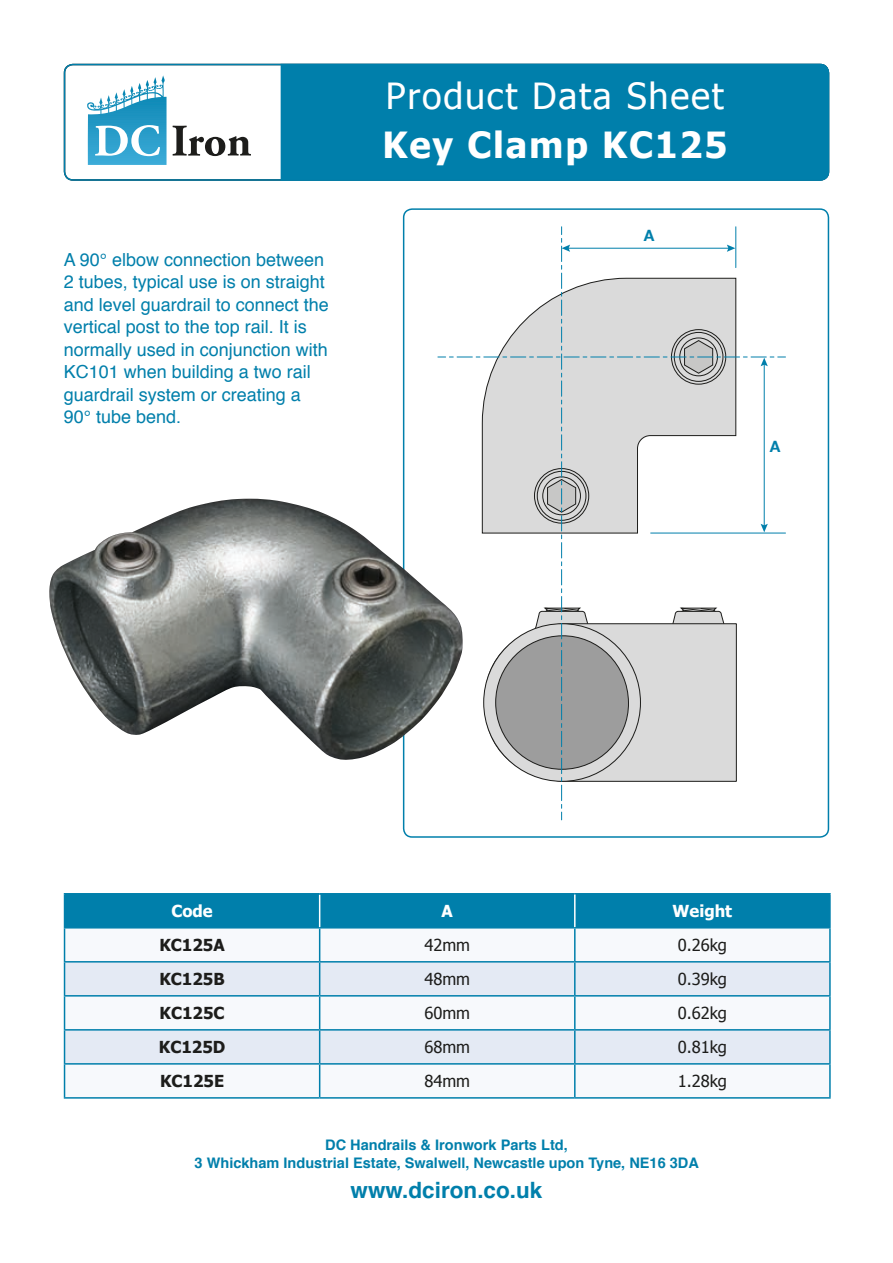
<style>
.page{position:relative;width:893px;height:1263px;background:#fff}
.page>*{position:absolute;margin:0;border:0;box-sizing:border-box;transform-origin:0 0}
.t1{font:36px "Tahoma";letter-spacing:.05em;color:#fff}
.t2{font:700 36px "Tahoma";letter-spacing:.05em;color:#fff}
.t3{font:700 22.5px "Helvetica";color:#007fab}
.t4{font:18px/22.5px "Helvetica";color:#007fab}
.t5{font:16.5px "Tahoma";color:#1d1d1b}
.t6{font:700 16.5px "Tahoma";color:#1d1d1b}
.t7{font:700 16.5px "Tahoma";color:#fff}
.t8{font:700 15.6px "Helvetica Neue";color:#007fab}
.t9{font:700 14.55px/18px "Helvetica";color:#007fab;text-align:center}
</style>
<div class="page">
<svg style="left:107px;top:76px;width:56px;height:30px"></svg>
<svg style="left:95px;top:125px;width:65px;height:31px"></svg>
<svg style="left:172px;top:126px;width:79px;height:30px"></svg>
<svg style="left:438px;top:227px;width:347px;height:593px"></svg>
<div style="left:403px;top:208px;width:426px;height:630px;border:2px solid #007fab;border-radius:9px"></div>
<div style="left:65px;top:894px;width:764px;height:33px;background:#007fab"></div>
<svg style="left:65px;top:928px;width:764px;height:169px"></svg>
<svg style="left:65px;top:962px;width:764px;height:101px;fill:#e4eaf4"></svg>
<hr style="left:64px;top:927px;width:256px;height:1px;background:#007fab">
<hr style="left:320px;top:927px;width:255px;height:1px;background:#007fab">
<hr style="left:319px;top:928px;width:1px;height:33px;background:#007fab">
<hr style="left:575px;top:927px;width:256px;height:1px;background:#007fab">
<hr style="left:64px;top:961px;width:256px;height:1px;background:#007fab">
<hr style="left:320px;top:961px;width:255px;height:1px;background:#007fab">
<hr style="left:319px;top:962px;width:1px;height:33px;background:#007fab">
<hr style="left:575px;top:961px;width:256px;height:1px;background:#007fab">
<hr style="left:64px;top:995px;width:256px;height:1px;background:#007fab">
<hr style="left:320px;top:995px;width:255px;height:1px;background:#007fab">
<hr style="left:319px;top:996px;width:1px;height:33px;background:#007fab">
<hr style="left:575px;top:995px;width:256px;height:1px;background:#007fab">
<hr style="left:64px;top:1029px;width:256px;height:1px;background:#007fab">
<hr style="left:320px;top:1029px;width:255px;height:1px;background:#007fab">
<hr style="left:319px;top:1030px;width:1px;height:33px;background:#007fab">
<hr style="left:575px;top:1029px;width:256px;height:1px;background:#007fab">
<hr style="left:64px;top:1063px;width:256px;height:1px;background:#007fab">
<hr style="left:320px;top:1063px;width:255px;height:1px;background:#007fab">
<hr style="left:319px;top:1064px;width:1px;height:33px;background:#007fab">
<hr style="left:575px;top:1063px;width:256px;height:1px;background:#007fab">
<hr style="left:64px;top:1097px;width:256px;height:2px;background:#007fab">
<hr style="left:320px;top:1097px;width:255px;height:2px;background:#007fab">
<hr style="left:575px;top:1097px;width:256px;height:2px;background:#007fab">
<hr style="left:319px;top:894px;width:1px;height:33px;background:#fff">
<hr style="left:64px;top:893px;width:256px;height:1px;background:#007fab">
<hr style="left:64px;top:894px;width:1px;height:33px;background:#007fab">
<hr style="left:320px;top:893px;width:255px;height:1px;background:#007fab">
<hr style="left:575px;top:893px;width:256px;height:1px;background:#007fab">
<hr style="left:829px;top:894px;width:2px;height:33px;background:#007fab">
<hr style="left:64px;top:928px;width:1px;height:33px;background:#007fab">
<hr style="left:574px;top:928px;width:2px;height:33px;background:#007fab">
<hr style="left:829px;top:928px;width:2px;height:33px;background:#007fab">
<hr style="left:64px;top:962px;width:1px;height:33px;background:#007fab">
<hr style="left:574px;top:962px;width:2px;height:33px;background:#007fab">
<hr style="left:829px;top:962px;width:2px;height:33px;background:#007fab">
<hr style="left:64px;top:996px;width:1px;height:33px;background:#007fab">
<hr style="left:574px;top:996px;width:2px;height:33px;background:#007fab">
<hr style="left:829px;top:996px;width:2px;height:33px;background:#007fab">
<hr style="left:64px;top:1030px;width:1px;height:33px;background:#007fab">
<hr style="left:574px;top:1030px;width:2px;height:33px;background:#007fab">
<hr style="left:829px;top:1030px;width:2px;height:33px;background:#007fab">
<hr style="left:64px;top:1064px;width:1px;height:33px;background:#007fab">
<hr style="left:574px;top:1064px;width:2px;height:33px;background:#007fab">
<hr style="left:829px;top:1064px;width:2px;height:33px;background:#007fab">
<hr style="left:574px;top:894px;width:2px;height:33px;background:#fff">
<img style="left:49px;top:499px;width:414px;height:261px">
<div style="left:280px;top:63px;width:550px;height:118px;background:#007fab"></div>
<p class="t4" style="left:64px;top:249px;width:267px">A 90° elbow connection between<br>2 tubes, typical use is on straight and level guardrail to connect the vertical post to the top rail. It is normally used in conjunction with<br>KC101 when building a two rail guardrail system or creating a<br>90° tube bend.</p>
<h1 class="t1" style="left:386px;top:72px;width:340px">Product Data Sheet</h1>
<h1 class="t2" style="left:382px;top:120px;width:346px">Key Clamp KC125</h1>
<p class="t8" style="left:644px;top:223px;width:12px">A</p>
<p class="t8" style="left:770px;top:434px;width:12px">A</p>
<p class="t7" style="left:171px;top:899px;width:43px">Code</p>
<p class="t7" style="left:442px;top:899px;width:13px">A</p>
<p class="t7" style="left:673px;top:899px;width:61px">Weight</p>
<p class="t6" style="left:159px;top:933px;width:67px">KC125A</p>
<p class="t5" style="left:424px;top:934px;width:47px">42mm</p>
<p class="t5" style="left:678px;top:934px;width:51px">0.26kg</p>
<p class="t6" style="left:159px;top:967px;width:67px">KC125B</p>
<p class="t5" style="left:424px;top:968px;width:47px">48mm</p>
<p class="t5" style="left:678px;top:968px;width:51px">0.39kg</p>
<p class="t6" style="left:160px;top:1001px;width:67px">KC125C</p>
<p class="t5" style="left:424px;top:1002px;width:47px">60mm</p>
<p class="t5" style="left:678px;top:1002px;width:51px">0.62kg</p>
<p class="t6" style="left:159px;top:1035px;width:68px">KC125D</p>
<p class="t5" style="left:424px;top:1036px;width:47px">68mm</p>
<p class="t5" style="left:678px;top:1036px;width:51px">0.81kg</p>
<p class="t6" style="left:160px;top:1070px;width:66px">KC125E</p>
<p class="t5" style="left:424px;top:1070px;width:47px">84mm</p>
<p class="t5" style="left:678px;top:1070px;width:51px">1.28kg</p>
<p class="t9" style="left:195px;top:1136px;width:506px">DC Handrails &amp; Ironwork Parts Ltd,<br>3 Whickham Industrial Estate, Swalwell, Newcastle upon Tyne, NE16 3DA</p>
<p class="t3" style="left:351px;top:1172px;width:193px">www.dciron.co.uk</p>
</div>
